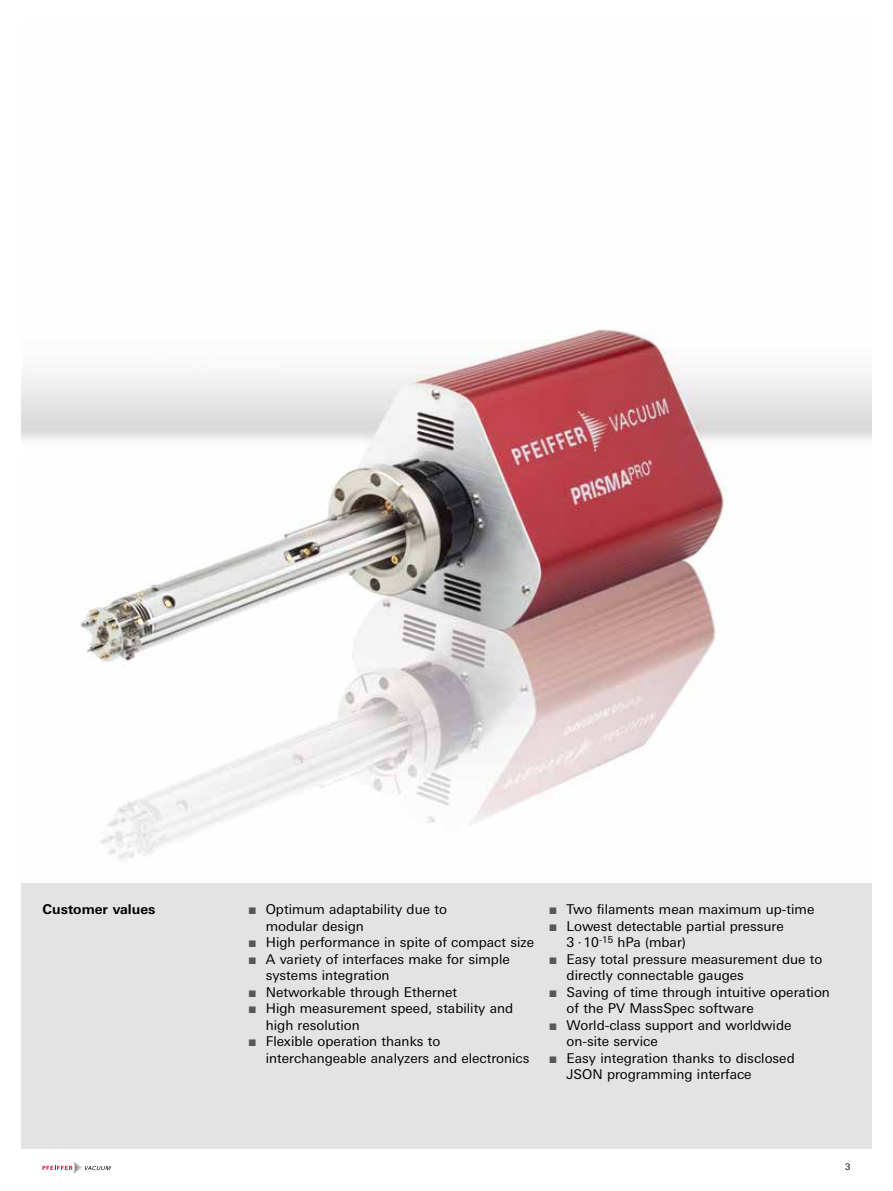
<style>
.page{position:relative;width:893px;height:1191px;background:#fff}
.page>*{position:absolute;margin:0;border:0;box-sizing:border-box;transform-origin:0 0}
.t1{font:13.5px/16.5px "Univers Next W1 G";color:#000}
.t2{font:700 13.5px "Univers Next W1 G";color:#000}
.t3{font:9px "Univers Next W1 G";color:#000}
.s1{color:#575756}
</style>
<div class="page">
<div style="left:21px;top:882px;width:851px;height:266px;background:#e3e3e3"></div>
<img style="left:21px;top:329px;width:851px;height:531px">
<svg style="left:42px;top:1161px;width:69px;height:12px"></svg>
<p class="t2" style="left:43px;top:901px;width:115px">Customer values</p>
<p class="t1" style="left:266px;top:901px;width:183px;text-indent:-17px"><span class="s1">■</span> Optimum adaptability due to modular design</p>
<p class="t1" style="left:249px;top:934px;width:287px"><span class="s1">■</span> High performance in spite of compact size</p>
<p class="t1" style="left:266px;top:950px;width:246px;text-indent:-17px"><span class="s1">■</span> A variety of interfaces make for simple systems integration</p>
<p class="t1" style="left:249px;top:983px;width:210px"><span class="s1">■</span> Networkable through Ethernet</p>
<p class="t1" style="left:266px;top:1000px;width:249px;text-indent:-17px"><span class="s1">■</span> High measurement speed, stability and high resolution</p>
<p class="t1" style="left:266px;top:1033px;width:265px;text-indent:-17px"><span class="s1">■</span> Flexible operation thanks to interchangeable analyzers and electronics</p>
<p class="t1" style="left:550px;top:901px;width:266px"><span class="s1">■</span> Two filaments mean maximum up-time</p>
<p class="t1" style="left:567px;top:917px;width:219px;text-indent:-17px"><span class="s1">■</span> Lowest detectable partial pressure<br>3 ·10<sup>-15</sup> hPa (mbar)</p>
<p class="t1" style="left:567px;top:950px;width:257px;text-indent:-17px"><span class="s1">■</span> Easy total pressure measurement due to directly connectable gauges</p>
<p class="t1" style="left:567px;top:983px;width:265px;text-indent:-17px"><span class="s1">■</span> Saving of time through intuitive operation of the PV MassSpec software</p>
<p class="t1" style="left:567px;top:1016px;width:226px;text-indent:-17px"><span class="s1">■</span> World-class support and worldwide on-site service</p>
<p class="t1" style="left:567px;top:1049px;width:230px;text-indent:-17px"><span class="s1">■</span> Easy integration thanks to disclosed<br>JSON programming interface</p>
<p class="t3" style="left:845px;top:1161px;width:7px">3</p>
</div>
